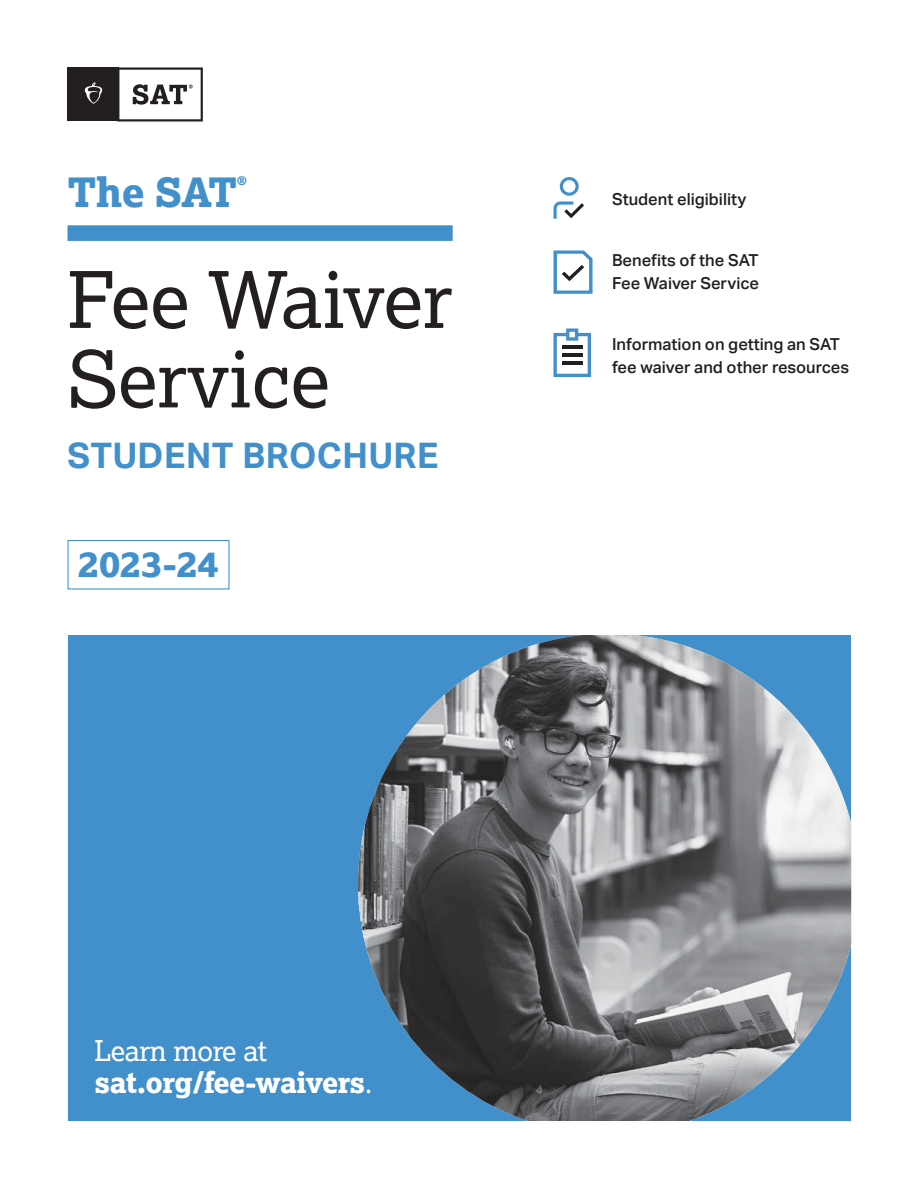
<style>
.page{position:relative;width:918px;height:1188px;background:#fff}
.page>*{position:absolute;margin:0;border:0;box-sizing:border-box;transform-origin:0 0}
.t1{font:78px/79.5px "Lexia";color:#231f20}
.t2{font:800 40.2px "Lexia";letter-spacing:-.01em;color:#4290cb}
.t3{font:800 36.15px "Lexia";letter-spacing:-.005em;color:#4290cb}
.t4{font:700 35.1px "Aktiv Grotesk";letter-spacing:.015em;color:#4290cb}
.t5{font:800 28.5px/31.5px "Lexia";letter-spacing:-.02em;color:#fff}
.t6{font:500 16.5px/22.5px "Aktiv Grotesk";color:#231f20}
.t7{font:800 11.7px "Lexia";color:#4290cb}
.s1{font-weight:400}
</style>
<div class="page">
<div style="left:67px;top:540px;width:163px;height:49px;border:1px solid #4290cb"></div>
<div style="left:68px;top:225px;width:385px;height:16px;background:#4290cb"></div>
<div style="left:68px;top:635px;width:783px;height:486px;background:#4290cb"></div>
<img style="left:358px;top:635px;width:493px;height:486px">
<svg style="left:553px;top:177px;width:31px;height:42px"></svg>
<svg style="left:553px;top:250px;width:40px;height:44px"></svg>
<div style="left:68px;top:68px;width:51px;height:54px;background:#231f20"></div>
<svg style="left:85px;top:82px;width:17px;height:22px"></svg>
<svg style="left:117px;top:68px;width:86px;height:54px"></svg>
<svg style="left:554px;top:328px;width:37px;height:49px"></svg>
<p class="t2" style="left:68px;top:166px;width:171px">The SAT</p>
<p class="t7" style="left:237px;top:173px;width:12px">®</p>
<p class="t1" style="left:68px;top:258px;width:387px">Fee Waiver<br>Service</p>
<p class="t4" style="left:68px;top:435px;width:372px">STUDENT BROCHURE</p>
<p class="t3" style="left:78px;top:540px;width:142px">2023-24</p>
<p class="t6" style="left:612px;top:188px;width:136px">Student eligibility</p>
<p class="t6" style="left:612px;top:249px;width:149px">Benefits of the SAT<br>Fee Waiver Service</p>
<p class="t6" style="left:612px;top:333px;width:239px">Information on getting an SAT fee waiver and other resources</p>
<p class="t5" style="left:94px;top:1034px;width:280px"><span class="s1">Learn more at </span>sat.org/fee-waivers<span class="s1">.</span></p>
</div>
